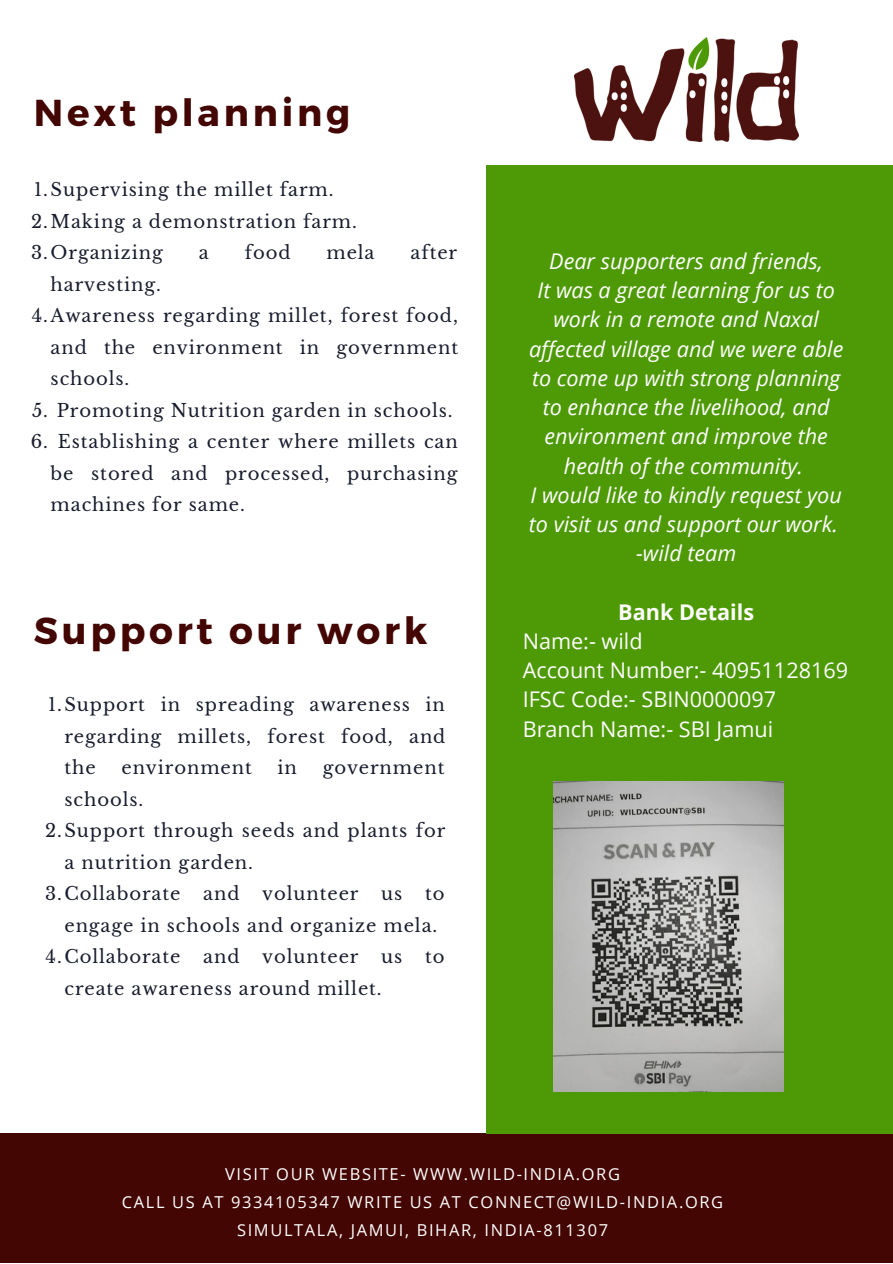
<style>
.page{position:relative;width:893px;height:1264px;background:#fff}
.page>*{position:absolute;margin:0;border:0;box-sizing:border-box;transform-origin:0 0}
.t1{font:700 37.5px "Montserrat";letter-spacing:.1em;color:#430603}
.t2{font:italic 21.6px/29.2px "Open Sans";color:#fdfdfd;text-align:center}
.t3{font:21.6px "Open Sans";color:#fdfdfd}
.t4{font:700 21.6px "Open Sans";color:#fdfdfd}
.t5{font:18px/31.5px "Libre Baskerville";letter-spacing:.05em;color:#191d2d;text-align:justify}
.t6{font:16.35px "Open Sans";letter-spacing:.1em;color:#fff}
</style>
<div class="page">
<div style="left:0;top:1133px;width:892px;height:129px;background:#430603"></div>
<div style="left:486px;top:165px;width:406px;height:968px;background:#4e9a06"></div>
<img style="left:574px;top:38px;width:224px;height:103px">
<img style="left:553px;top:781px;width:230px;height:310px">
<p class="t1" style="left:34px;top:88px;width:318px">Next planning</p>
<p class="t5" style="left:34px;top:174px;width:301px">1.Supervising the millet farm.</p>
<p class="t5" style="left:31px;top:205px;width:327px">2.Making a demonstration farm.</p>
<p class="t5" style="left:31px;top:237px;width:133px">3.Organizing</p>
<p class="t5" style="left:199px;top:237px;width:11px">a</p>
<p class="t5" style="left:245px;top:237px;width:47px">food</p>
<p class="t5" style="left:326px;top:237px;width:50px">mela</p>
<p class="t5" style="left:410px;top:237px;width:48px">after</p>
<p class="t5" style="left:51px;top:268px;width:112px">harvesting.</p>
<p class="t5" style="left:51px;top:300px;width:409px;text-indent:-19px">4.Awareness regarding millet, forest food, and the environment in government schools.</p>
<p class="t5" style="left:57px;top:394px;width:397px">Promoting Nutrition garden in schools.</p>
<p class="t5" style="left:51px;top:426px;width:408px;text-indent:7px">Establishing a center where millets can be stored and processed, purchasing machines for same.</p>
<p class="t5" style="left:31px;top:394px;width:19px">5.<br>6.</p>
<p class="t1" style="left:34px;top:606px;width:395px">Support our work</p>
<p class="t5" style="left:64px;top:689px;width:382px;text-indent:-16px">1.Support in spreading awareness in regarding millets, forest food, and the</p>
<p class="t5" style="left:121px;top:752px;width:132px">environment</p>
<p class="t5" style="left:277px;top:752px;width:21px">in</p>
<p class="t5" style="left:323px;top:752px;width:123px">government</p>
<p class="t5" style="left:64px;top:783px;width:80px">schools.</p>
<p class="t5" style="left:64px;top:815px;width:382px;text-indent:-19px">2.Support through seeds and plants for a nutrition garden.</p>
<p class="t5" style="left:45px;top:878px;width:137px">3.Collaborate</p>
<p class="t5" style="left:203px;top:878px;width:38px">and</p>
<p class="t5" style="left:262px;top:878px;width:98px">volunteer</p>
<p class="t5" style="left:381px;top:878px;width:23px">us</p>
<p class="t5" style="left:64px;top:878px;width:381px;text-indent:360px">to engage in schools and organize mela.</p>
<p class="t5" style="left:46px;top:941px;width:136px">4.Collaborate</p>
<p class="t5" style="left:203px;top:941px;width:38px">and</p>
<p class="t5" style="left:262px;top:941px;width:98px">volunteer</p>
<p class="t5" style="left:381px;top:941px;width:23px">us</p>
<p class="t5" style="left:425px;top:941px;width:21px">to</p>
<p class="t5" style="left:64px;top:972px;width:319px">create awareness around millet.</p>
<p class="t2" style="left:549px;top:246px;width:275px">Dear supporters and friends,</p>
<p class="t2" style="left:529px;top:275px;width:316px">It was a great learning for us to work in a remote and Naxal affected village and we were able to come up with strong planning to enhance the livelihood, and environment and improve the health of the community.</p>
<p class="t2" style="left:529px;top:480px;width:314px;text-align:left">I would like to kindly request you to visit us and support our work.</p>
<p class="t2" style="left:636px;top:538px;width:102px">-wild team</p>
<p class="t4" style="left:618px;top:596px;width:137px">Bank Details</p>
<p class="t3" style="left:522px;top:626px;width:121px">Name:- wild</p>
<p class="t3" style="left:522px;top:655px;width:327px">Account Number:- 40951128169</p>
<p class="t3" style="left:522px;top:684px;width:255px">IFSC Code:- SBIN0000097</p>
<p class="t3" style="left:522px;top:713px;width:252px">Branch Name:- SBI Jamui</p>
<p class="t6" style="left:225px;top:1162px;width:396px">VISIT OUR WEBSITE- WWW.WILD-INDIA.ORG</p>
<p class="t6" style="left:122px;top:1190px;width:602px">CALL US AT 9334105347 WRITE US AT CONNECT@WILD-INDIA.ORG</p>
<p class="t6" style="left:237px;top:1218px;width:372px">SIMULTALA, JAMUI, BIHAR, INDIA-811307</p>
</div>
